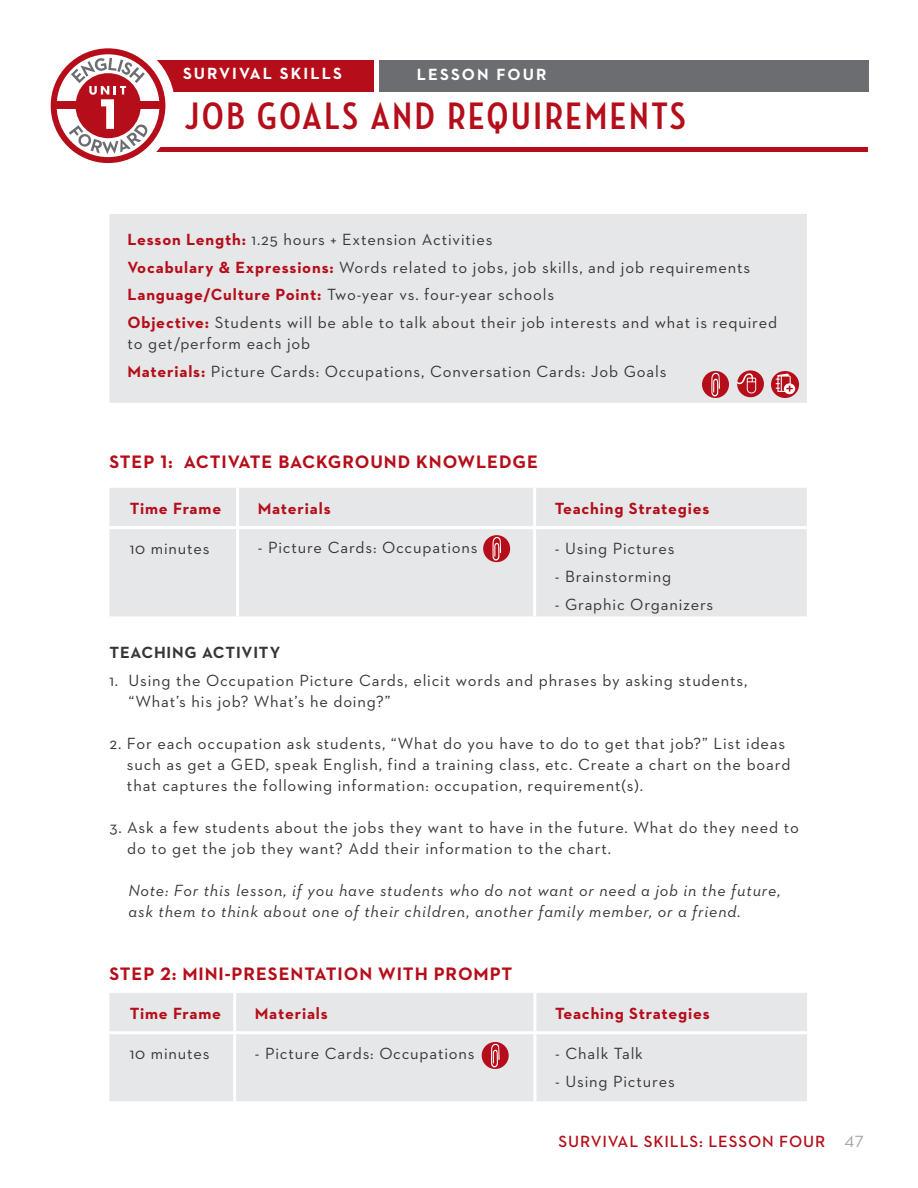
<style>
.page{position:relative;width:918px;height:1188px;background:#fff}
.page>*{position:absolute;margin:0;border:0;box-sizing:border-box;transform-origin:0 0}
.t1{font:700 39px "Neutraface Condensed";letter-spacing:.07em;color:#b50e1a}
.STEPS{font:700 18.3px "Neutraface 2 Text";letter-spacing:.05em;color:#b50e1a}
.BODY_COPY{font:700 18.3px "Neutraface 2 Text";letter-spacing:.05em;color:#b50e1a}
.BODY_COPY-2{font:16.5px/27.8px "Neutraface 2 Text";letter-spacing:.05em;color:#383635}
.BODY_COPY-3{font:italic 16.5px/21px "Neutraface 2 Text";letter-spacing:.05em;color:#383635}
.t2{font:700 16.5px "Neutraface 2 Text";letter-spacing:.05em;color:#b50e1a}
.SUBHEAD_GRAY{font:600 16.5px "Neutraface 2 Text";letter-spacing:.05em;color:#b50e1a}
.t3{font:700 16.5px "Neutraface 2 Text";letter-spacing:.125em;color:#fff}
.SUBHEAD_GRAY-2{font:700 16.5px "Neutraface 2 Text";letter-spacing:.05em;color:#383635}
.s1{font-weight:700;color:#b50e1a}
.s2{font-weight:400;color:#a7a2a0}
</style>
<div class="page">
<div style="left:114px;top:60px;width:276px;height:31px;background:#b50e1a"></div>
<div style="left:375px;top:60px;width:493px;height:31px;background:#6c6d70"></div>
<div style="left:374px;top:53px;width:5px;height:42px;background:#fff"></div>
<hr style="left:94px;top:147px;width:774px;height:4px;background:#b50e1a">
<svg style="left:50px;top:48px;width:125px;height:116px"></svg>
<div style="left:109px;top:214px;width:698px;height:189px;background:#e6e7e9"></div>
<div style="left:109px;top:488px;width:698px;height:128px;background:#e6e7e9"></div>
<hr style="left:236px;top:488px;width:3px;height:38px;background:#fff">
<hr style="left:533px;top:488px;width:3px;height:38px;background:#fff">
<hr style="left:109px;top:526px;width:129px;height:3px;background:#fff">
<hr style="left:238px;top:526px;width:297px;height:3px;background:#fff">
<hr style="left:236px;top:529px;width:3px;height:87px;background:#fff">
<hr style="left:535px;top:526px;width:272px;height:3px;background:#fff">
<hr style="left:533px;top:529px;width:3px;height:87px;background:#fff">
<div style="left:483px;top:535px;width:27px;height:27px;background:#b50e1a;border-radius:50%"></div>
<svg style="left:492px;top:536px;width:9px;height:25px"></svg>
<div style="left:109px;top:993px;width:698px;height:108px;background:#e6e7e9"></div>
<hr style="left:233px;top:993px;width:3px;height:38px;background:#fff">
<hr style="left:533px;top:993px;width:3px;height:38px;background:#fff">
<hr style="left:109px;top:1031px;width:126px;height:3px;background:#fff">
<hr style="left:235px;top:1031px;width:300px;height:3px;background:#fff">
<hr style="left:233px;top:1034px;width:3px;height:67px;background:#fff">
<hr style="left:535px;top:1031px;width:272px;height:3px;background:#fff">
<hr style="left:533px;top:1034px;width:3px;height:67px;background:#fff">
<div style="left:702px;top:371px;width:27px;height:27px;background:#b50e1a;border-radius:50%"></div>
<svg style="left:711px;top:372px;width:9px;height:25px"></svg>
<svg style="left:771px;top:371px;width:28px;height:27px"></svg>
<div style="left:784px;top:383px;width:11px;height:11px;background:#fff;border-radius:50%"></div>
<svg style="left:776px;top:373px;width:17px;height:19px"></svg>
<svg style="left:737px;top:370px;width:27px;height:27px"></svg>
<svg style="left:737px;top:373px;width:19px;height:20px"></svg>
<div style="left:482px;top:1042px;width:27px;height:27px;background:#b50e1a;border-radius:50%"></div>
<svg style="left:491px;top:1043px;width:9px;height:25px"></svg>
<p class="t3" style="left:183px;top:62px;width:160px">SURVIVAL SKILLS</p>
<p class="t3" style="left:417px;top:64px;width:131px">LESSON FOUR</p>
<h1 class="t1" style="left:185px;top:94px;width:502px">JOB GOALS AND REQUIREMENTS</h1>
<p class="BODY_COPY-2" style="left:127px;top:225px;width:651px"><span class="s1">Lesson Length:</span> 1.25 hours + Extension Activities<br><span class="s1">Vocabulary &amp; Expressions:</span> Words related to jobs, job skills, and job requirements <span class="s1">Language/Culture Point:</span> Two-year vs. four-year schools<br><span class="s1">Objective:</span> Students will be able to talk about their job interests and what is required</p>
<p class="BODY_COPY-2" style="left:127px;top:329px;width:541px">to get/perform each job<br><span class="s1">Materials:</span> Picture Cards: Occupations, Conversation Cards: Job Goals</p>
<p class="STEPS" style="left:109px;top:450px;width:430px">STEP 1: ACTIVATE BACKGROUND KNOWLEDGE</p>
<p class="t2" style="left:130px;top:498px;width:93px">Time Frame</p>
<p class="t2" style="left:258px;top:498px;width:74px">Materials</p>
<p class="t2" style="left:555px;top:498px;width:156px">Teaching Strategies</p>
<p class="BODY_COPY-2" style="left:130px;top:534px;width:81px">10 minutes</p>
<p class="BODY_COPY-2" style="left:258px;top:533px;width:221px">- Picture Cards: Occupations</p>
<p class="BODY_COPY-2" style="left:555px;top:534px;width:121px">- Using Pictures</p>
<p class="BODY_COPY-2" style="left:555px;top:562px;width:118px">- Brainstorming</p>
<p class="BODY_COPY-2" style="left:555px;top:590px;width:160px">- Graphic Organizers</p>
<p class="SUBHEAD_GRAY-2" style="left:109px;top:642px;width:172px">TEACHING ACTIVITY</p>
<p class="BODY_COPY-2" style="left:129px;top:669px;width:620px;line-height:21px;text-indent:-19px">1. Using the Occupation Picture Cards, elicit words and phrases by asking students, “What’s his job? What’s he doing?”</p>
<p class="BODY_COPY-2" style="left:127px;top:732px;width:665px;line-height:21px;text-indent:-18px">2. For each occupation ask students, “What do you have to do to get that job?” List ideas such as get a GED, speak English, find a training class, etc. Create a chart on the board that captures the following information: occupation, requirement(s).</p>
<p class="BODY_COPY-2" style="left:127px;top:816px;width:673px;line-height:21px;text-indent:-18px">3. Ask a few students about the jobs they want to have in the future. What do they need to do to get the job they want? Add their information to the chart.</p>
<p class="BODY_COPY-3" style="left:128px;top:879px;width:654px">Note: For this lesson, if you have students who do not want or need a job in the future, ask them to think about one of their children, another family member, or a friend.</p>
<p class="BODY_COPY" style="left:109px;top:962px;width:405px">STEP 2: MINI-PRESENTATION WITH PROMPT</p>
<p class="t2" style="left:130px;top:1003px;width:93px">Time Frame</p>
<p class="t2" style="left:255px;top:1003px;width:74px">Materials</p>
<p class="t2" style="left:555px;top:1003px;width:156px">Teaching Strategies</p>
<p class="BODY_COPY-2" style="left:130px;top:1039px;width:81px">10 minutes</p>
<p class="BODY_COPY-2" style="left:255px;top:1039px;width:221px">- Picture Cards: Occupations</p>
<p class="BODY_COPY-2" style="left:555px;top:1039px;width:89px">- Chalk Talk</p>
<p class="BODY_COPY-2" style="left:555px;top:1067px;width:121px">- Using Pictures</p>
<p class="SUBHEAD_GRAY" style="left:559px;top:1131px;width:307px">SURVIVAL SKILLS: LESSON FOUR <span class="s2">47</span></p>
</div>
